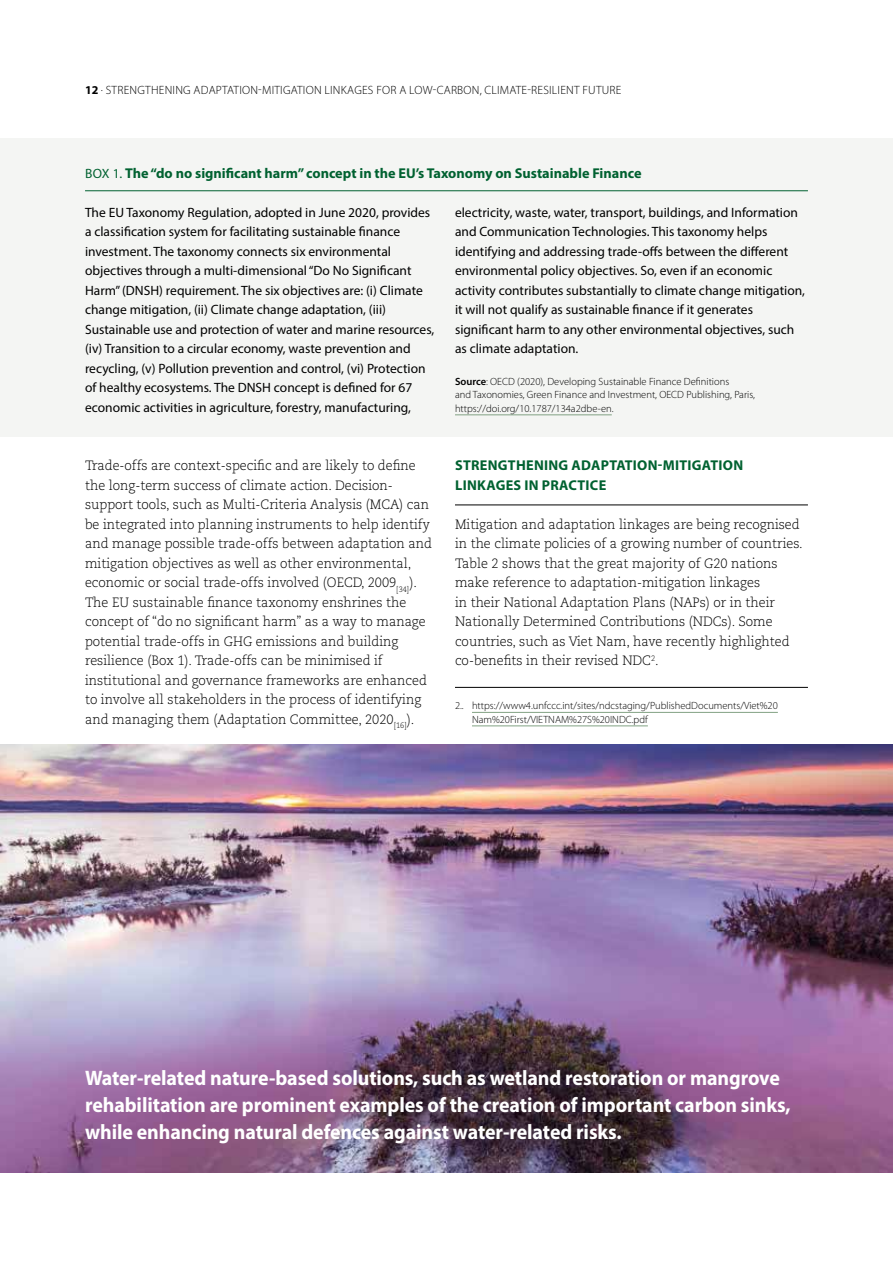
<style>
.page{position:relative;width:893px;height:1263px;background:#fff}
.page>*{position:absolute;margin:0;border:0;box-sizing:border-box;transform-origin:0 0}
.t1{font:700 21px/27px "Myriad Pro";letter-spacing:-.005em;color:#fff;scale:.95 1}
.t2{font:700 14.25px "Myriad Pro";color:#006130}
.t3{font:700 14.25px/19.5px "Myriad Pro";letter-spacing:.02em;color:#006130}
.t4{font:300 13.5px/19.5px "Caecilia LT Pro 45";color:#000;scale:.95 1}
.t5{font:13.5px/19.5px "Myriad Pro";color:#000}
.t6{font:300 12px "Myriad Pro";letter-spacing:.02em;color:#000}
.t7{font:300 10.5px/13.5px "Myriad Pro";color:#000}
.s1{font-weight:700}
.s2{font-weight:400;font-size:13.5px}
.s3{font-weight:600}
</style>
<div class="page">
<hr style="left:455px;top:505px;width:353px;height:1px;background:#000">
<hr style="left:455px;top:687px;width:353px;height:1px;background:#000">
<hr style="left:472px;top:712px;width:306px;height:1px;background:#82a283">
<hr style="left:472px;top:726px;width:176px;height:1px;background:#82a283">
<div style="left:0;top:138px;width:893px;height:298px;background:#f4f5f3"></div>
<hr style="left:455px;top:415px;width:157px;height:1px;background:#82a283">
<hr style="left:85px;top:190px;width:723px;height:1px;background:#006130">
<img style="left:0;top:744px;width:893px;height:428px">
<p class="t6" style="left:85px;top:83px;width:538px"><span class="s1">12</span> . STRENGTHENING ADAPTATION-MITIGATION LINKAGES FOR A LOW-CARBON, CLIMATE-RESILIENT FUTURE</p>
<p class="t2" style="left:85px;top:164px;width:558px"><span class="s2">BOX 1.</span> The “do no significant harm” concept in the EU’s Taxonomy on Sustainable Finance</p>
<p class="t5" style="left:85px;top:202px;width:351px">The EU Taxonomy Regulation, adopted in June 2020, provides a classification system for facilitating sustainable finance investment. The taxonomy connects six environmental objectives through a multi-dimensional “Do No Significant Harm” (DNSH) requirement. The six objectives are: (i) Climate change mitigation, (ii) Climate change adaptation, (iii)<br>Sustainable use and protection of water and marine resources, (iv) Transition to a circular economy, waste prevention and recycling, (v) Pollution prevention and control, (vi) Protection of healthy ecosystems. The DNSH concept is defined for 67 economic activities in agriculture, forestry, manufacturing,</p>
<p class="t5" style="left:455px;top:202px;width:352px">electricity, waste, water, transport, buildings, and Information and Communication Technologies. This taxonomy helps identifying and addressing trade-offs between the different environmental policy objectives. So, even if an economic activity contributes substantially to climate change mitigation, it will not qualify as sustainable finance if it generates significant harm to any other environmental objectives, such as climate adaptation.</p>
<p class="t7" style="left:455px;top:374px;width:302px"><span class="s3">Source</span>: OECD (2020), Developing Sustainable Finance Definitions<br>and Taxonomies, Green Finance and Investment, OECD Publishing, Paris, https://doi.org/10.1787/134a2dbe-en.</p>
<p class="t4" style="left:85px;top:456px;width:367px">Trade-offs are context-specific and are likely to define the long-term success of climate action. Decision&shy;support tools, such as Multi-Criteria Analysis (MCA) can be integrated into planning instruments to help identify and manage possible trade-offs between adaptation and mitigation objectives as well as other environmental, economic or social trade-offs involved (OECD, 2009<sub>[34]</sub>).<br>The EU sustainable finance taxonomy enshrines the concept of “do no significant harm” as a way to manage potential trade-offs in GHG emissions and building resilience (Box 1). Trade-offs can be minimised if institutional and governance frameworks are enhanced to involve all stakeholders in the process of identifying and managing them (Adaptation Committee, 2020<sub>[16]</sub>).</p>
<p class="t3" style="left:455px;top:455px;width:289px">STRENGTHENING ADAPTATION-MITIGATION<br>LINKAGES IN PRACTICE</p>
<p class="t4" style="left:455px;top:514px;width:368px">Mitigation and adaptation linkages are being recognised in the climate policies of a growing number of countries.<br>Table 2 shows that the great majority of G20 nations make reference to adaptation-mitigation linkages<br>in their National Adaptation Plans (NAPs) or in their Nationally Determined Contributions (NDCs). Some countries, such as Viet Nam, have recently highlighted co-benefits in their revised NDC<sup>2</sup>.</p>
<p class="t7" style="left:472px;top:699px;width:307px;text-indent:-17px">2.. https://www4.unfccc.int/sites/ndcstaging/PublishedDocuments/Viet%20<br>Nam%20First/VIETNAM%27S%20INDC.pdf</p>
<h1 class="t1" style="left:85px;top:1063px;width:744px">Water-related nature-based solutions, such as wetland restoration or mangrove rehabilitation are prominent examples of the creation of important carbon sinks, while enhancing natural defences against water-related risks.</h1>
</div>
